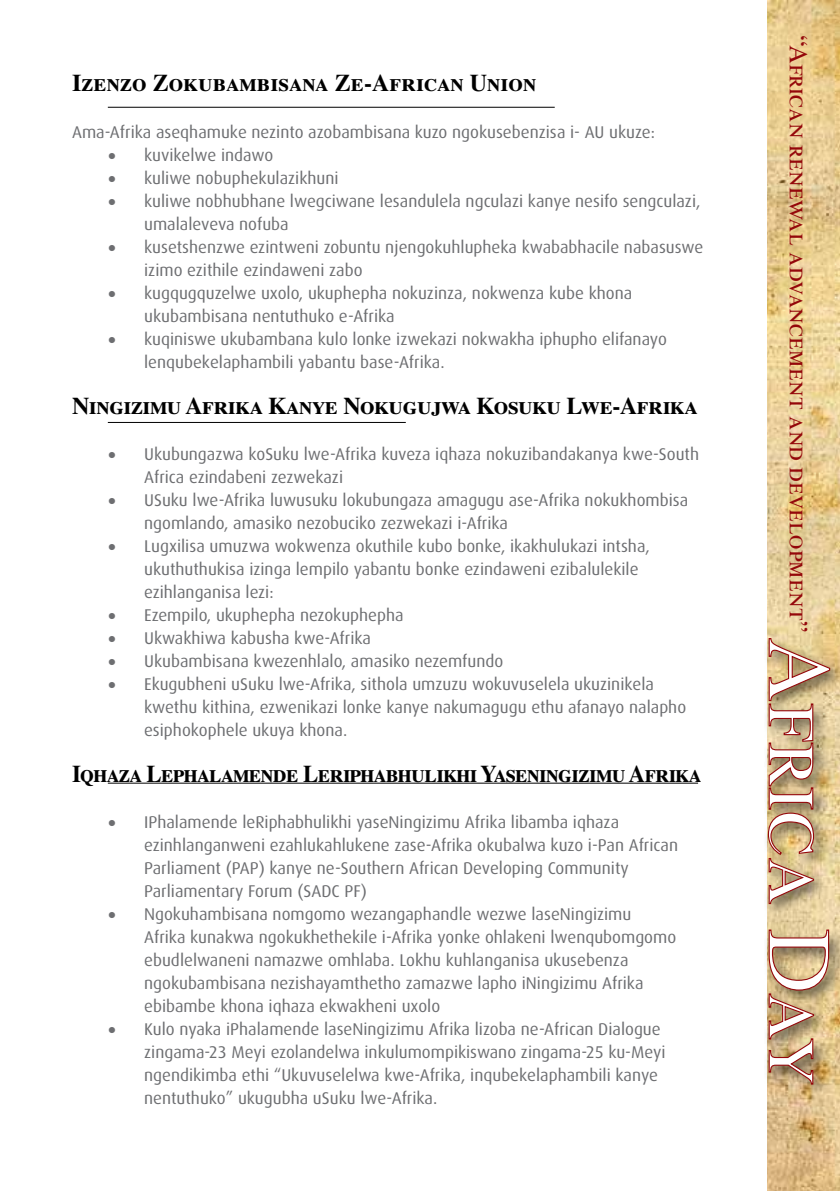
<style>
.page{position:relative;width:840px;height:1191px;background:#fff}
.page>*{position:absolute;margin:0;border:0;box-sizing:border-box;transform-origin:0 0}
.t1{font:26px "Times Roman SC";color:#94070a}
.t2{font:24px "Times Bold SC";letter-spacing:-.02em;color:#000;scale:.95 1}
.t3{font:24px "Times Bold SC";letter-spacing:-.02em;color:#000}
.t4{font:24px "Times Bold SC";color:#000}
.t5{font:17px/23px "Dax";color:#6d6e71}
</style>
<div class="page">
<img style="left:767px;top:0;width:72px;height:1191px">
<div style="left:762px;top:632px;width:77px;height:467px;background:#000;opacity:.6"></div>
<svg style="left:767px;top:637px;width:63px;height:448px;background:#cdb28e"></svg>
<hr style="left:108px;top:107px;width:446px;height:1px;background:#000">
<hr style="left:108px;top:422px;width:297px;height:1px;background:#000">
<hr style="left:108px;top:782px;width:589px;height:1px;background:#000">
<h2 class="t4" style="left:72px;top:68px;width:465px">Izenzo Zokubambisana Ze-African Union</h2>
<p class="t5" style="left:72px;top:121px;width:584px">Ama-Afrika aseqhamuke nezinto azobambisana kuzo ngokusebenzisa i- AU ukuze:</p>
<p class="t5" style="left:108px;top:144px;width:167px">• kuvikelwe indawo</p>
<p class="t5" style="left:108px;top:167px;width:232px">• kuliwe nobuphekulazikhuni</p>
<p class="t5" style="left:144px;top:190px;width:557px;text-indent:-36px">• kuliwe nobhubhane lwegciwane lesandulela ngculazi kanye nesifo sengculazi, umalaleveva nofuba</p>
<p class="t5" style="left:144px;top:236px;width:560px;text-indent:-36px">• kusetshenzwe ezintweni zobuntu njengokuhlupheka kwababhacile nabasuswe izimo ezithile ezindaweni zabo</p>
<p class="t5" style="left:144px;top:282px;width:489px;text-indent:-36px">• kugqugquzelwe uxolo, ukuphepha nokuzinza, nokwenza kube khona ukubambisana nentuthuko e-Afrika</p>
<p class="t5" style="left:144px;top:328px;width:524px;text-indent:-36px">• kuqiniswe ukubambana kulo lonke izwekazi nokwakha iphupho elifanayo lenqubekelaphambili yabantu base-Afrika.</p>
<h2 class="t3" style="left:72px;top:391px;width:627px">Ningizimu Afrika Kanye Nokugujwa Kosuku Lwe-Afrika</h2>
<p class="t5" style="left:144px;top:443px;width:556px;text-indent:-36px">• Ukubungazwa koSuku lwe-Afrika kuveza iqhaza nokuzibandakanya kwe-South<br>Africa ezindabeni zezwekazi</p>
<p class="t5" style="left:144px;top:489px;width:545px;text-indent:-36px">• USuku lwe-Afrika luwusuku lokubungaza amagugu ase-Afrika nokukhombisa ngomlando, amasiko nezobuciko zezwekazi i-Afrika</p>
<p class="t5" style="left:144px;top:535px;width:507px;text-indent:-36px">• Lugxilisa umuzwa wokwenza okuthile kubo bonke, ikakhulukazi intsha, ukuthuthukisa izinga lempilo yabantu bonke ezindaweni ezibalulekile ezihlanganisa lezi:</p>
<p class="t5" style="left:108px;top:604px;width:297px">• Ezempilo, ukuphepha nezokuphepha</p>
<p class="t5" style="left:108px;top:627px;width:264px">• Ukwakhiwa kabusha kwe-Afrika</p>
<p class="t5" style="left:108px;top:650px;width:396px">• Ukubambisana kwezenhlalo, amasiko nezemfundo</p>
<p class="t5" style="left:144px;top:673px;width:543px;text-indent:-36px">• Ekugubheni uSuku lwe-Afrika, sithola umzuzu wokuvuselela ukuzinikela kwethu kithina, ezwenikazi lonke kanye nakumagugu ethu afanayo nalapho esiphokophele ukuya khona.</p>
<h2 class="t2" style="left:72px;top:759px;width:663px">Iqhaza Lephalamende Leriphabhulikhi Yaseningizimu Afrika</h2>
<p class="t5" style="left:144px;top:811px;width:535px;text-indent:-36px">• IPhalamende leRiphabhulikhi yaseNingizimu Afrika libamba iqhaza ezinhlanganweni ezahlukahlukene zase-Afrika okubalwa kuzo i-Pan African Parliament (PAP) kanye ne-Southern African Developing Community Parliamentary Forum (SADC PF)</p>
<p class="t5" style="left:144px;top:903px;width:533px;text-indent:-36px">• Ngokuhambisana nomgomo wezangaphandle wezwe laseNingizimu Afrika kunakwa ngokukhethekile i-Afrika yonke ohlakeni lwenqubomgomo ebudlelwaneni namazwe omhlaba. Lokhu kuhlanganisa ukusebenza ngokubambisana nezishayamthetho zamazwe lapho iNingizimu Afrika ebibambe khona iqhaza ekwakheni uxolo</p>
<p class="t5" style="left:144px;top:1018px;width:522px;text-indent:-36px">• Kulo nyaka iPhalamende laseNingizimu Afrika lizoba ne-African Dialogue zingama-23 Meyi ezolandelwa inkulumompikiswano zingama-25 ku-Meyi ngendikimba ethi “Ukuvuselelwa kwe-Afrika, inqubekelaphambili kanye nentuthuko” ukugubha uSuku lwe-Afrika.</p>
<h1 class="t1" style="left:812px;top:35px;width:598px;rotate:90deg">“African renewal advancement and development”</h1>
</div>
